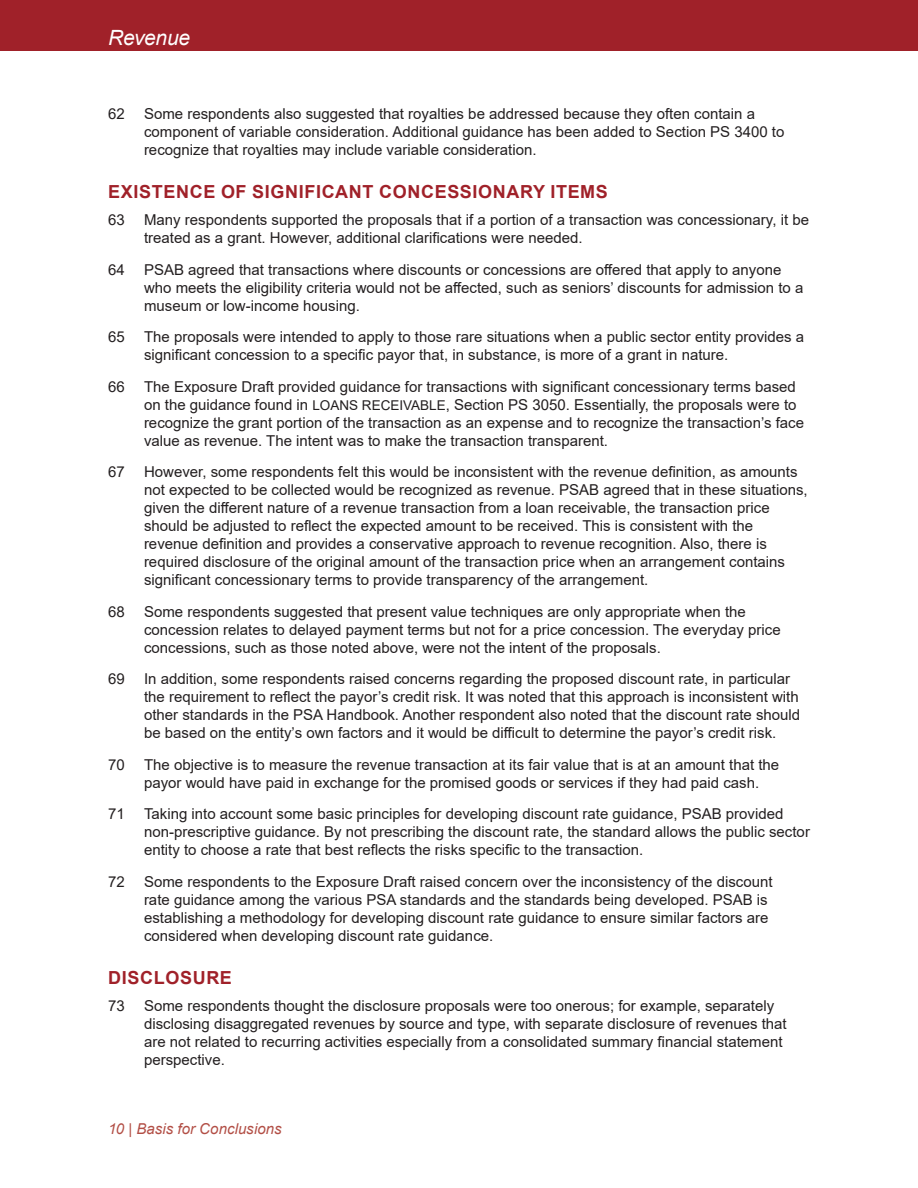
<style>
.page{position:relative;width:918px;height:1188px;background:#fff}
.page>*{position:absolute;margin:0;border:0;box-sizing:border-box;transform-origin:0 0}
.t1{font:italic 21px "Arial";letter-spacing:-.01em;color:#fff}
.Content___Head_1{font:700 18px "Arial";letter-spacing:.035em;color:#a02129}
.t2{font:15px/18px "Arial";color:#231f20}
.t3{font:italic 15px "Arial";letter-spacing:.005em;color:#b24e45}
.s1{font-size:13.5px}
</style>
<div class="page">
<div style="left:0;top:0;width:918px;height:51px;background:#a02129"></div>
<h1 class="t1" style="left:108px;top:24px;width:84px">Revenue</h1>
<p class="t2" style="left:108px;top:105px;width:18px">62</p>
<p class="t2" style="left:144px;top:105px;width:642px">Some respondents also suggested that royalties be addressed because they often contain a component of variable consideration. Additional guidance has been added to Section PS 3400 to recognize that royalties may include variable consideration.</p>
<p class="Content___Head_1" style="left:108px;top:179px;width:501px">EXISTENCE OF SIGNIFICANT CONCESSIONARY ITEMS</p>
<p class="t2" style="left:108px;top:211px;width:18px">63</p>
<p class="t2" style="left:144px;top:211px;width:667px">Many respondents supported the proposals that if a portion of a transaction was concessionary, it be treated as a grant. However, additional clarifications were needed.</p>
<p class="t2" style="left:108px;top:261px;width:18px">64</p>
<p class="t2" style="left:144px;top:261px;width:661px">PSAB agreed that transactions where discounts or concessions are offered that apply to anyone who meets the eligibility criteria would not be affected, such as seniors’ discounts for admission to a museum or low-income housing.</p>
<p class="t2" style="left:108px;top:328px;width:18px">65</p>
<p class="t2" style="left:144px;top:328px;width:662px">The proposals were intended to apply to those rare situations when a public sector entity provides a significant concession to a specific payor that, in substance, is more of a grant in nature.</p>
<p class="t2" style="left:108px;top:378px;width:18px">66</p>
<p class="t2" style="left:144px;top:378px;width:662px">The Exposure Draft provided guidance for transactions with significant concessionary terms based on the guidance found in <span class="s1">LOANS RECEIVABLE</span>, Section PS 3050. Essentially, the proposals were to recognize the grant portion of the transaction as an expense and to recognize the transaction’s face value as revenue. The intent was to make the transaction transparent.</p>
<p class="t2" style="left:108px;top:463px;width:18px">67</p>
<p class="t2" style="left:144px;top:463px;width:665px">However, some respondents felt this would be inconsistent with the revenue definition, as amounts not expected to be collected would be recognized as revenue. PSAB agreed that in these situations, given the different nature of a revenue transaction from a loan receivable, the transaction price should be adjusted to reflect the expected amount to be received. This is consistent with the revenue definition and provides a conservative approach to revenue recognition. Also, there is required disclosure of the original amount of the transaction price when an arrangement contains significant concessionary terms to provide transparency of the arrangement.</p>
<p class="t2" style="left:108px;top:603px;width:18px">68</p>
<p class="t2" style="left:144px;top:603px;width:638px">Some respondents suggested that present value techniques are only appropriate when the concession relates to delayed payment terms but not for a price concession. The everyday price concessions, such as those noted above, were not the intent of the proposals.</p>
<p class="t2" style="left:108px;top:670px;width:18px">69</p>
<p class="t2" style="left:144px;top:670px;width:658px">In addition, some respondents raised concerns regarding the proposed discount rate, in particular the requirement to reflect the payor’s credit risk. It was noted that this approach is inconsistent with other standards in the PSA Handbook. Another respondent also noted that the discount rate should be based on the entity’s own factors and it would be difficult to determine the payor’s credit risk.</p>
<p class="t2" style="left:108px;top:756px;width:18px">70</p>
<p class="t2" style="left:144px;top:756px;width:637px">The objective is to measure the revenue transaction at its fair value that is at an amount that the payor would have paid in exchange for the promised goods or services if they had paid cash.</p>
<p class="t2" style="left:108px;top:805px;width:18px">71</p>
<p class="t2" style="left:144px;top:805px;width:667px">Taking into account some basic principles for developing discount rate guidance, PSAB provided non-prescriptive guidance. By not prescribing the discount rate, the standard allows the public sector entity to choose a rate that best reflects the risks specific to the transaction.</p>
<p class="t2" style="left:108px;top:873px;width:18px">72</p>
<p class="t2" style="left:144px;top:873px;width:630px">Some respondents to the Exposure Draft raised concern over the inconsistency of the discount rate guidance among the various PSA standards and the standards being developed. PSAB is establishing a methodology for developing discount rate guidance to ensure similar factors are considered when developing discount rate guidance.</p>
<p class="Content___Head_1" style="left:108px;top:965px;width:125px">DISCLOSURE</p>
<p class="t2" style="left:108px;top:997px;width:18px">73</p>
<p class="t2" style="left:144px;top:997px;width:644px">Some respondents thought the disclosure proposals were too onerous; for example, separately disclosing disaggregated revenues by source and type, with separate disclosure of revenues that are not related to recurring activities especially from a consolidated summary financial statement perspective.</p>
<p class="t3" style="left:108px;top:1119px;width:175px">10 | Basis for Conclusions</p>
</div>
